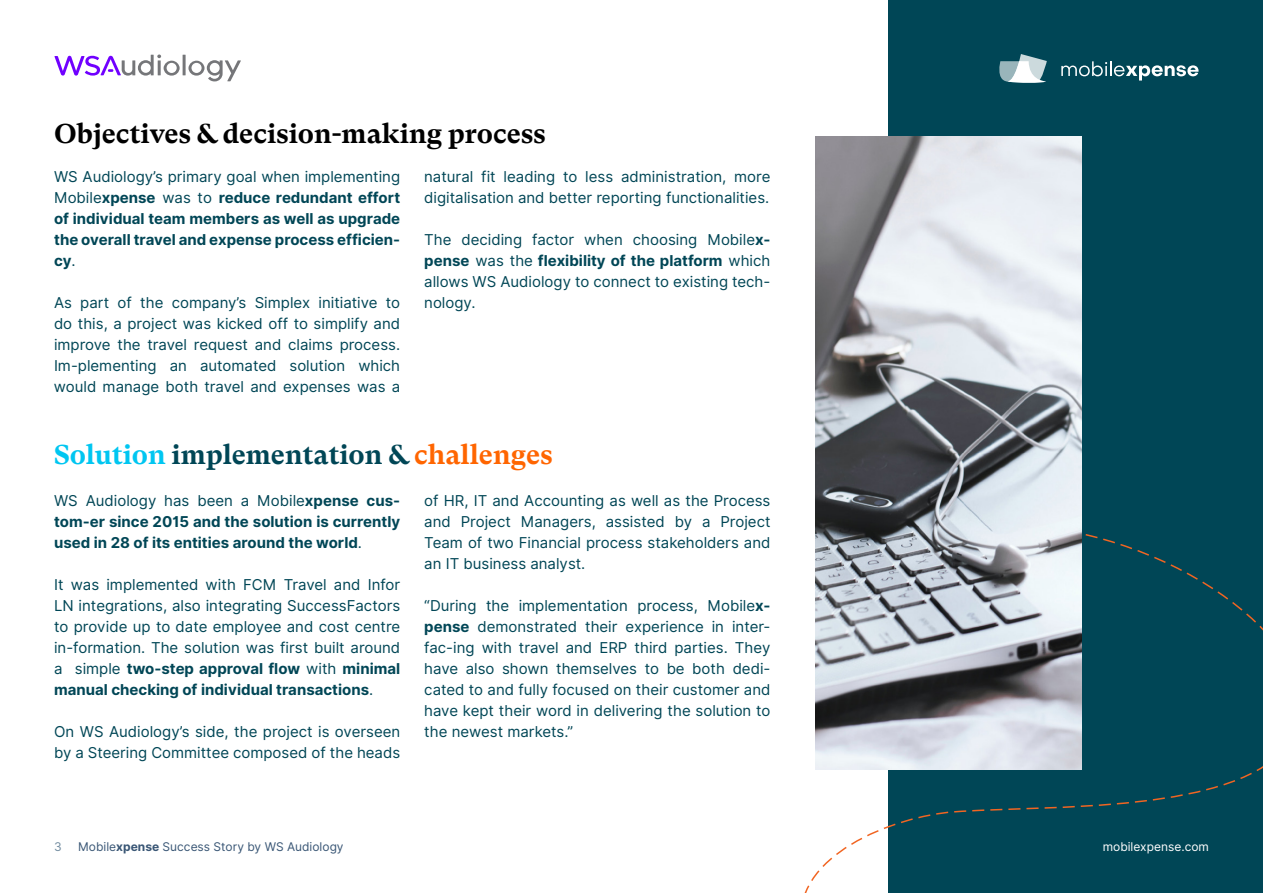
<style>
.page{position:relative;width:1263px;height:893px;background:#fff}
.page>*{position:absolute;margin:0;border:0;box-sizing:border-box;transform-origin:0 0}
.t1{font:700 27px "GT Super Text";color:#000}
.t2{font:700 27px "GT Super Text";color:#004656}
.t3{font:15px/21px "Inter";color:#004656;text-align:justify}
.t4{font:700 15px/21px "Inter";color:#004656;text-align:justify}
.t5{font:12px "Inter";color:#395675}
.t6{font:12px "Inter";color:#fff}
.t7{font:12px "Inter";color:#728ca0}
.s1{font-weight:400}
.s2{font-weight:700}
.s3{color:#00c6f1}
.s4{color:#ff6500}
</style>
<div class="page">
<div style="left:888px;top:0;width:375px;height:893px;background:#004656"></div>
<svg style="left:804px;top:489px;width:459px;height:404px"></svg>
<svg style="left:999px;top:54px;width:48px;height:29px"></svg>
<svg style="left:1061px;top:61px;width:137px;height:20px"></svg>
<svg style="left:54px;top:54px;width:187px;height:27px"></svg>
<img style="left:816px;top:136px;width:266px;height:634px">
<h1 class="t1" style="left:54px;top:119px;width:493px">Objectives &amp; decision-making process</h1>
<p class="t4" style="left:54px;top:166px;width:348px"><span class="s1">WS Audiology’s primary goal when implementing Mobile</span>xpense <span class="s1">was to</span> reduce redundant effort of individual team members as well as upgrade the overall travel and expense process efficien&shy;cy<span class="s1">.</span></p>
<p class="t3" style="left:54px;top:292px;width:348px">As part of the company’s Simplex initiative to do this, a project was kicked off to simplify and improve the travel request and claims process.<br>Im-plementing an automated solution which would manage both travel and expenses was a</p>
<p class="t3" style="left:424px;top:166px;width:348px">natural fit leading to less administration, more digitalisation and better reporting functionalities.</p>
<p class="t3" style="left:424px;top:229px;width:348px">The deciding factor when choosing Mobile<span class="s2">x&shy;pense</span> was the <span class="s2">flexibility of the platform</span> which allows WS Audiology to connect to existing tech&shy;nology.</p>
<h1 class="t2" style="left:54px;top:440px;width:500px"><span class="s3">Solution</span> implementation &amp; <span class="s4">challenges</span></h1>
<p class="t4" style="left:54px;top:490px;width:348px"><span class="s1">WS Audiology has been a Mobile</span>xpense cus&shy;tom-er since 2015 and the solution is currently used in 28 of its entities around the world<span class="s1">.</span></p>
<p class="t3" style="left:54px;top:574px;width:348px">It was implemented with FCM Travel and Infor LN integrations, also integrating SuccessFactors to provide up to date employee and cost centre in-formation. The solution was first built around a simple <span class="s2">two-step approval flow</span> with <span class="s2">minimal manual checking of individual transactions</span>.</p>
<p class="t3" style="left:54px;top:721px;width:348px">On WS Audiology’s side, the project is overseen by a Steering Committee composed of the heads</p>
<p class="t3" style="left:424px;top:490px;width:348px">of HR, IT and Accounting as well as the Process and Project Managers, assisted by a Project Team of two Financial process stakeholders and an IT business analyst.</p>
<p class="t3" style="left:424px;top:595px;width:348px">“During the implementation process, Mobile<span class="s2">x&shy;pense</span> demonstrated their experience in inter&shy;fac-ing with travel and ERP third parties. They have also shown themselves to be both dedi&shy;cated to and fully focused on their customer and have kept their word in delivering the solution to the newest markets.”</p>
<p class="t7" style="left:54px;top:837px;width:9px">3</p>
<p class="t5" style="left:78px;top:837px;width:267px">Mobile<span class="s2">xpense</span> Success Story by WS Audiology</p>
<p class="t6" style="left:1103px;top:837px;width:108px">mobilexpense.com</p>
</div>
